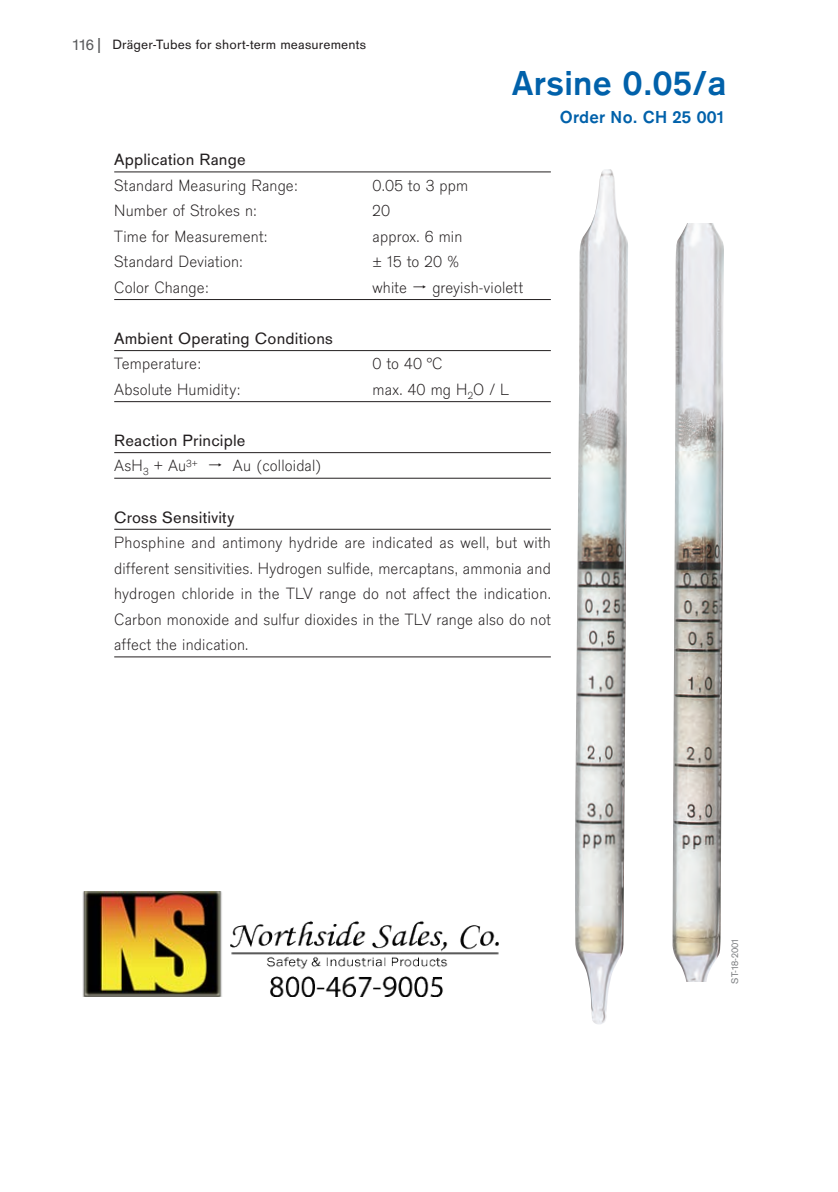
<style>
.page{position:relative;width:838px;height:1192px;background:#fff}
.page>*{position:absolute;margin:0;border:0;box-sizing:border-box;transform-origin:0 0}
.t1{font:700 36px "Draeger San";letter-spacing:.01em;color:#0161aa}
.t2{font:700 18px "Draeger San";letter-spacing:.01em;color:#0161aa}
.t3{font:300 17px/25.6px "Draeger San";letter-spacing:.01em;color:#231f20;text-align:justify}
.t4{font:17px/25.6px "Draeger San";letter-spacing:.01em;color:#231f20}
.t5{font:14px "Draeger San";letter-spacing:.01em;color:#231f20}
.t6{font:10px "Draeger San";color:#808285}
.s1{font-size:16px;color:#57585a}
.s2{font-size:18px;color:#57585a}
.s3{font-weight:300}
</style>
<div class="page">
<img style="left:575px;top:169px;width:53px;height:855px">
<img style="left:672px;top:223px;width:52px;height:759px">
<hr style="left:114px;top:171px;width:437px;height:1px;background:#231f20">
<hr style="left:114px;top:299px;width:437px;height:1px;background:#231f20">
<hr style="left:114px;top:350px;width:437px;height:1px;background:#231f20">
<hr style="left:114px;top:401px;width:437px;height:1px;background:#231f20">
<hr style="left:114px;top:452px;width:437px;height:1px;background:#231f20">
<hr style="left:114px;top:478px;width:437px;height:1px;background:#231f20">
<hr style="left:114px;top:529px;width:437px;height:1px;background:#231f20">
<hr style="left:114px;top:656px;width:437px;height:1px;background:#231f20">
<img style="left:83px;top:891px;width:416px;height:105px">
<p class="t5" style="left:73px;top:36px;width:295px"><span class="s1">116</span><span class="s2">|</span> Dräger-Tubes for short-term measurements</p>
<h1 class="t1" style="left:512px;top:61px;width:216px">Arsine 0.05/a</h1>
<p class="t2" style="left:560px;top:106px;width:166px">Order No. CH 25 001</p>
<p class="t4" style="left:114px;top:146px;width:133px">Application Range</p>
<p class="t3" style="left:114px;top:172px;width:185px">Standard Measuring Range:</p>
<p class="t3" style="left:373px;top:172px;width:97px">0.05 to 3 ppm</p>
<p class="t3" style="left:114px;top:197px;width:144px">Number of Strokes n:</p>
<p class="t3" style="left:373px;top:197px;width:19px">20</p>
<p class="t3" style="left:114px;top:223px;width:155px">Time for Measurement:</p>
<p class="t3" style="left:373px;top:223px;width:91px">approx. 6 min</p>
<p class="t3" style="left:114px;top:248px;width:130px">Standard Deviation:</p>
<p class="t3" style="left:373px;top:248px;width:88px">± 15 to 20 %</p>
<p class="t3" style="left:114px;top:274px;width:96px">Color Change:</p>
<p class="t3" style="left:373px;top:274px;width:36px">white</p>
<p class="t3" style="left:432px;top:274px;width:92px">greyish-violett</p>
<p class="t4" style="left:114px;top:325px;width:220px">Ambient Operating Conditions</p>
<p class="t3" style="left:114px;top:351px;width:88px">Temperature:</p>
<p class="t3" style="left:373px;top:351px;width:71px">0 to 40 °C</p>
<p class="t3" style="left:114px;top:376px;width:127px">Absolute Humidity:</p>
<p class="t3" style="left:373px;top:376px;width:138px">max. 40 mg H<sub>2</sub>O / L</p>
<p class="t4" style="left:114px;top:427px;width:133px">Reaction Principle<br><span class="s3">AsH</span><sub>3</sub> <span class="s3">+ Au</span><sup>3+</sup></p>
<p class="t3" style="left:233px;top:453px;width:90px">Au (colloidal)</p>
<p class="t4" style="left:114px;top:504px;width:121px">Cross Sensitivity</p>
<p class="t3" style="left:114px;top:529px;width:438px">Phosphine and antimony hydride are indicated as well, but with different sensitivities. Hydrogen sulfide, mercaptans, ammonia and hydrogen chloride in the TLV range do not affect the indication.<br>Carbon monoxide and sulfur dioxides in the TLV range also do not affect the indication.</p>
<p class="t6" style="left:729px;top:983px;width:47px;rotate:-90deg">ST-18-2001</p>
</div>
